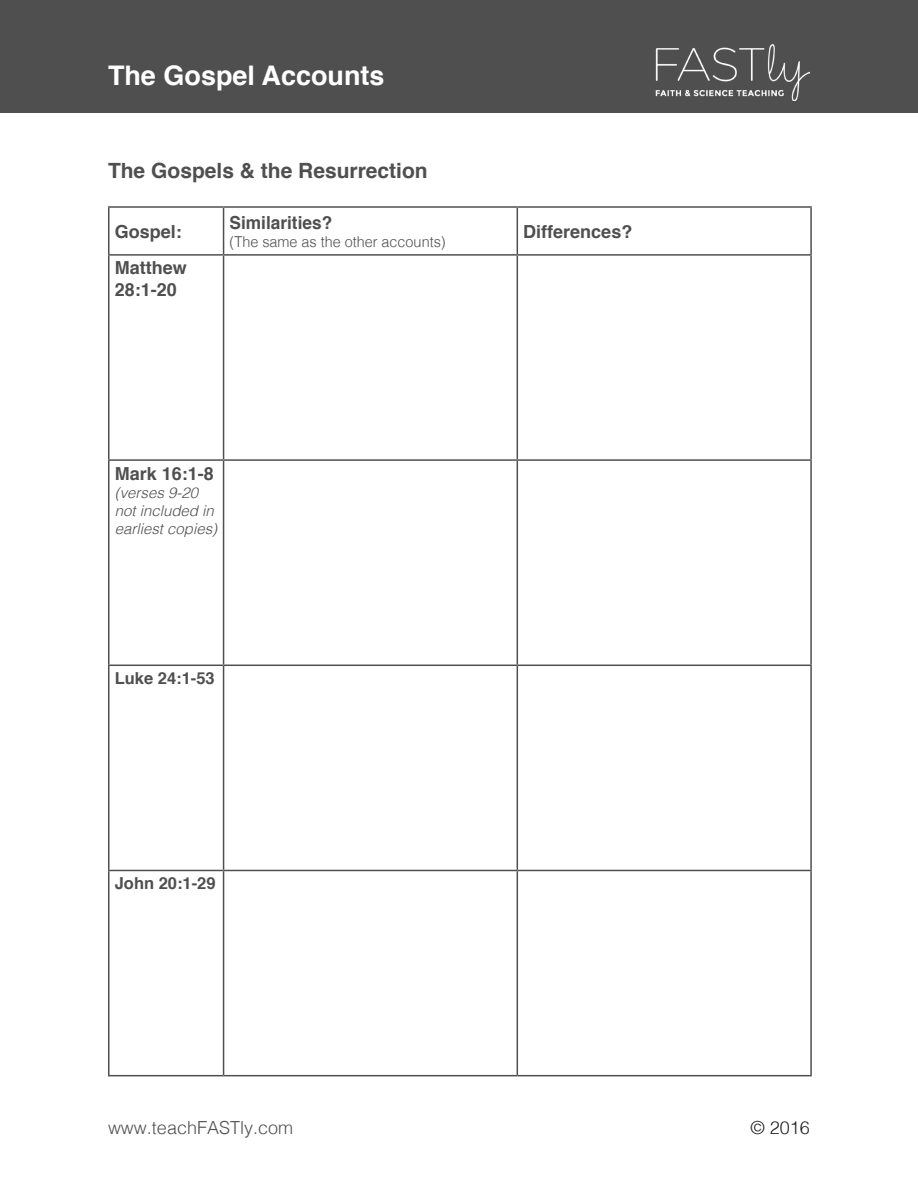
<style>
.page{position:relative;width:918px;height:1188px;background:#fff}
.page>*{position:absolute;margin:0;border:0;box-sizing:border-box;transform-origin:0 0}
.t1{font:700 27px "Helvetica";color:#fff}
.t2{font:700 21px "Helvetica";color:#504f4f}
.t3{font:700 18px/21.6px "Helvetica";color:#504f4f}
.t4{font:300 18px "Helvetica";color:#504f4f}
.t5{font:700 18px "Helvetica";color:#504f4f;scale:.96 1}
.t6{font:300 18px "Helvetica";color:#231f20}
.t7{font:700 16.5px "Helvetica";color:#504f4f}
.t8{font:italic 300 15px/18px "Helvetica";color:#504f4f}
.t9{font:300 15px "Helvetica";color:#504f4f;scale:.96 1}
</style>
<div class="page">
<div style="left:0;top:0;width:918px;height:112px;background:#504f4f"></div>
<img style="left:655px;top:45px;width:155px;height:56px">
<hr style="left:223px;top:208px;width:1px;height:46px;background:#504f4f">
<hr style="left:223px;top:256px;width:1px;height:203px;background:#504f4f">
<hr style="left:223px;top:461px;width:1px;height:204px;background:#504f4f">
<hr style="left:223px;top:666px;width:1px;height:204px;background:#504f4f">
<hr style="left:223px;top:871px;width:1px;height:204px;background:#504f4f">
<hr style="left:108px;top:206px;width:116px;height:2px;background:#504f4f">
<hr style="left:108px;top:208px;width:2px;height:46px;background:#504f4f">
<hr style="left:224px;top:206px;width:293px;height:2px;background:#504f4f">
<hr style="left:517px;top:206px;width:295px;height:2px;background:#504f4f">
<hr style="left:517px;top:208px;width:1px;height:46px;background:#504f4f">
<hr style="left:810px;top:208px;width:2px;height:46px;background:#504f4f">
<hr style="left:108px;top:254px;width:116px;height:2px;background:#504f4f">
<hr style="left:108px;top:256px;width:2px;height:203px;background:#504f4f">
<hr style="left:224px;top:254px;width:293px;height:2px;background:#504f4f">
<hr style="left:517px;top:254px;width:295px;height:2px;background:#504f4f">
<hr style="left:517px;top:256px;width:1px;height:203px;background:#504f4f">
<hr style="left:810px;top:256px;width:2px;height:203px;background:#504f4f">
<hr style="left:108px;top:459px;width:116px;height:2px;background:#504f4f">
<hr style="left:108px;top:461px;width:2px;height:204px;background:#504f4f">
<hr style="left:224px;top:459px;width:293px;height:2px;background:#504f4f">
<hr style="left:517px;top:459px;width:295px;height:2px;background:#504f4f">
<hr style="left:517px;top:461px;width:1px;height:204px;background:#504f4f">
<hr style="left:810px;top:461px;width:2px;height:204px;background:#504f4f">
<hr style="left:108px;top:665px;width:116px;height:1px;background:#504f4f">
<hr style="left:108px;top:666px;width:2px;height:204px;background:#504f4f">
<hr style="left:224px;top:665px;width:293px;height:1px;background:#504f4f">
<hr style="left:517px;top:665px;width:295px;height:1px;background:#504f4f">
<hr style="left:517px;top:666px;width:1px;height:204px;background:#504f4f">
<hr style="left:810px;top:666px;width:2px;height:204px;background:#504f4f">
<hr style="left:108px;top:870px;width:116px;height:1px;background:#504f4f">
<hr style="left:108px;top:871px;width:2px;height:204px;background:#504f4f">
<hr style="left:224px;top:870px;width:293px;height:1px;background:#504f4f">
<hr style="left:517px;top:870px;width:295px;height:1px;background:#504f4f">
<hr style="left:517px;top:871px;width:1px;height:204px;background:#504f4f">
<hr style="left:810px;top:871px;width:2px;height:204px;background:#504f4f">
<hr style="left:108px;top:1075px;width:116px;height:1px;background:#504f4f">
<hr style="left:224px;top:1075px;width:293px;height:1px;background:#504f4f">
<hr style="left:517px;top:1075px;width:295px;height:1px;background:#504f4f">
<h1 class="t1" style="left:108px;top:54px;width:278px">The Gospel Accounts</h1>
<p class="t2" style="left:108px;top:153px;width:321px">The Gospels &amp; the Resurrection</p>
<p class="t3" style="left:115px;top:221px;width:69px">Gospel:</p>
<p class="t3" style="left:115px;top:257px;width:73px">Matthew<br>28:1-20</p>
<p class="t5" style="left:230px;top:208px;width:109px">Similarities?</p>
<p class="t9" style="left:230px;top:229px;width:227px">(The same as the other accounts)</p>
<p class="t3" style="left:115px;top:463px;width:101px">Mark 16:1-8</p>
<p class="t8" style="left:115px;top:482px;width:104px">(verses 9-20 not included in earliest copies)</p>
<p class="t7" style="left:115px;top:665px;width:101px">Luke 24:1-53</p>
<p class="t7" style="left:115px;top:870px;width:102px">John 20:1-29</p>
<p class="t3" style="left:523px;top:221px;width:111px">Differences?</p>
<p class="t4" style="left:108px;top:1112px;width:187px">www.teachFASTly.com</p>
<p class="t6" style="left:751px;top:1112px;width:61px">© 2016</p>
</div>
